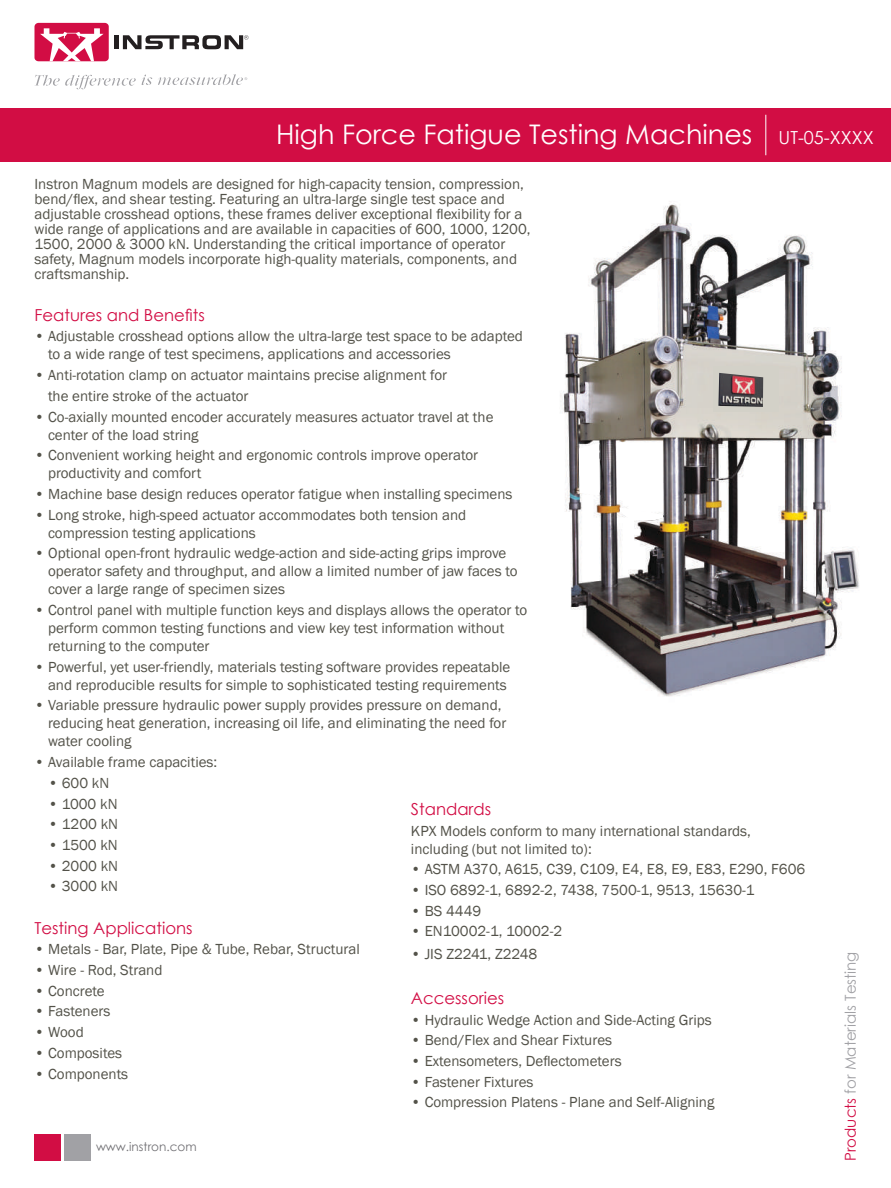
<style>
.page{position:relative;width:891px;height:1188px;background:#fff}
.page>*{position:absolute;margin:0;border:0;box-sizing:border-box;transform-origin:0 0}
.t1{font:27px "Century Gothic";color:#fff}
.t2{font:16.5px "Century Gothic";color:#d20d44}
.t3{font:15px/18px "Franklin Gothic";color:#535249}
.t4{font:15px "Century Gothic";color:#a1a1a5}
.t5{font:12px "Century Gothic";color:#717074}
.s1{font-size:18px}
.s2{color:#d20d44}
</style>
<div class="page">
<div style="left:34px;top:23px;width:75px;height:38px;background:#d20d44;border-radius:4px"></div>
<svg style="left:40px;top:28px;width:64px;height:33px"></svg>
<hr style="left:114px;top:35px;width:4px;height:14px;background:#231f20">
<svg style="left:123px;top:35px;width:125px;height:14px"></svg>
<svg style="left:35px;top:74px;width:212px;height:15px"></svg>
<div style="left:0;top:108px;width:891px;height:54px;background:#d20d44"></div>
<div style="left:64px;top:1134px;width:27px;height:27px;background:#a1a1a5"></div>
<div style="left:34px;top:1134px;width:28px;height:27px;background:#d20d44"></div>
<hr style="left:765px;top:115px;width:1px;height:40px;background:#fff">
<img style="left:560px;top:204px;width:300px;height:493px">
<svg style="left:579px;top:443px;width:21px;height:53px"></svg>
<div style="left:713px;top:367px;width:66px;height:45px;background:#d3d1c8"></div>
<img style="left:718px;top:373px;width:45px;height:34px">
<svg style="left:620px;top:507px;width:43px;height:13px"></svg>
<h1 class="t1" style="left:276px;top:124px;width:599px">High Force Fatigue Testing Machines <span class="s1">UT-05-XXXX</span></h1>
<p class="t3" style="left:34px;top:178px;width:498px;line-height:15px">Instron Magnum models are designed for high-capacity tension, compression, bend/flex, and shear testing. Featuring an ultra-large single test space and adjustable crosshead options, these frames deliver exceptional flexibility for a wide range of applications and are available in capacities of 600, 1000, 1200, 1500, 2000 &amp; 3000 kN. Understanding the critical importance of operator safety, Magnum models incorporate high-quality materials, components, and craftsmanship.</p>
<p class="t2" style="left:34px;top:308px;width:172px">Features and Benefits</p>
<p class="t3" style="left:48px;top:329px;width:477px;text-indent:-14px">• Adjustable crosshead options allow the ultra-large test space to be adapted to a wide range of test specimens, applications and accessories</p>
<p class="t3" style="left:48px;top:366px;width:401px;line-height:20.7px;text-indent:-14px">• Anti-rotation clamp on actuator maintains precise alignment for the entire stroke of the actuator</p>
<p class="t3" style="left:48px;top:409px;width:447px;text-indent:-14px">• Co-axially mounted encoder accurately measures actuator travel at the center of the load string</p>
<p class="t3" style="left:48px;top:447px;width:432px;text-indent:-14px">• Convenient working height and ergonomic controls improve operator productivity and comfort</p>
<p class="t3" style="left:34px;top:486px;width:480px">• Machine base design reduces operator fatigue when installing specimens</p>
<p class="t3" style="left:48px;top:507px;width:420px;text-indent:-14px">• Long stroke, high-speed actuator accommodates both tension and compression testing applications</p>
<p class="t3" style="left:48px;top:546px;width:471px;text-indent:-14px">• Optional open-front hydraulic wedge-action and side-acting grips improve operator safety and throughput, and allow a limited number of jaw faces to cover a large range of specimen sizes</p>
<p class="t3" style="left:48px;top:602px;width:481px;text-indent:-14px">• Control panel with multiple function keys and displays allows the operator to perform common testing functions and view key test information without returning to the computer</p>
<p class="t3" style="left:34px;top:659px;width:477px;text-align:right">• Powerful, yet user-friendly, materials testing software provides repeatable and reproducible results for simple to sophisticated testing requirements</p>
<p class="t3" style="left:48px;top:698px;width:460px;text-indent:-14px">• Variable pressure hydraulic power supply provides pressure on demand, reducing heat generation, increasing oil life, and eliminating the need for water cooling</p>
<p class="t3" style="left:34px;top:754px;width:184px">• Available frame capacities:</p>
<p class="t3" style="left:48px;top:775px;width:63px">• 600 kN</p>
<p class="t3" style="left:48px;top:796px;width:71px">• 1000 kN</p>
<p class="t3" style="left:48px;top:816px;width:72px">• 1200 kN</p>
<p class="t3" style="left:48px;top:837px;width:71px">• 1500 kN</p>
<p class="t3" style="left:48px;top:858px;width:72px">• 2000 kN</p>
<p class="t3" style="left:48px;top:879px;width:72px">• 3000 kN</p>
<p class="t2" style="left:34px;top:921px;width:160px">Testing Applications</p>
<p class="t3" style="left:34px;top:942px;width:327px">• Metals - Bar, Plate, Pipe &amp; Tube, Rebar, Structural</p>
<p class="t3" style="left:34px;top:962px;width:130px">• Wire - Rod, Strand</p>
<p class="t3" style="left:34px;top:983px;width:72px">• Concrete</p>
<p class="t3" style="left:34px;top:1004px;width:78px">• Fasteners</p>
<p class="t3" style="left:34px;top:1024px;width:51px">• Wood</p>
<p class="t3" style="left:34px;top:1045px;width:89px">• Composites</p>
<p class="t3" style="left:34px;top:1066px;width:95px">• Components</p>
<p class="t2" style="left:411px;top:802px;width:82px">Standards</p>
<p class="t3" style="left:411px;top:823px;width:341px">KPX Models conform to many international standards, including (but not limited to):</p>
<p class="t3" style="left:411px;top:861px;width:396px">• ASTM A370, A615, C39, C109, E4, E8, E9, E83, E290, F606</p>
<p class="t3" style="left:411px;top:882px;width:345px">• ISO 6892-1, 6892-2, 7438, 7500-1, 9513, 15630-1</p>
<p class="t3" style="left:411px;top:903px;width:72px">• BS 4449</p>
<p class="t3" style="left:411px;top:924px;width:153px">• EN10002-1, 10002-2</p>
<p class="t3" style="left:411px;top:946px;width:128px">• JIS Z2241, Z2248</p>
<p class="t2" style="left:411px;top:992px;width:95px">Accessories</p>
<p class="t3" style="left:411px;top:1012px;width:302px">• Hydraulic Wedge Action and Side-Acting Grips</p>
<p class="t3" style="left:411px;top:1032px;width:203px">• Bend/Flex and Shear Fixtures</p>
<p class="t3" style="left:411px;top:1053px;width:212px">• Extensometers, Deflectometers</p>
<p class="t3" style="left:411px;top:1074px;width:124px">• Fastener Fixtures</p>
<p class="t3" style="left:411px;top:1095px;width:305px">• Compression Platens - Plane and Self-Aligning</p>
<p class="t5" style="left:96px;top:1142px;width:102px">www.instron.com</p>
<p class="t4" style="left:844px;top:1161px;width:211px;rotate:-90deg"><span class="s2">Products</span> for Materials Testing</p>
</div>
